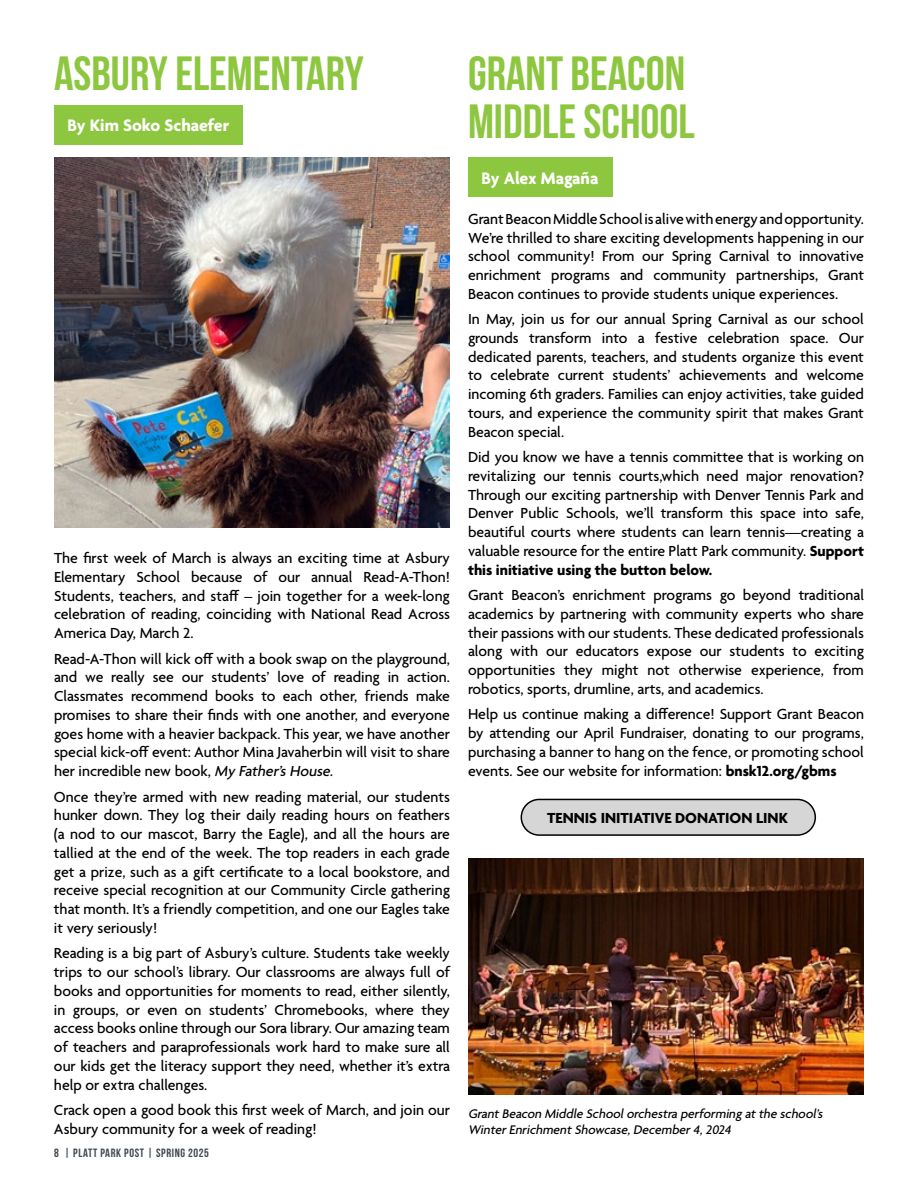
<style>
.page{position:relative;width:918px;height:1188px;background:#fff}
.page>*{position:absolute;margin:0;border:0;box-sizing:border-box;transform-origin:0 0}
.t1{font:700 48px/48px "Bebas Neue";color:#8dc63f}
.t2{font:700 18px "Agenda";color:#fff}
.t3{font:500 15.75px/18.8px "Agenda";color:#000;text-align:justify}
.t4{font:700 15.75px "Agenda";color:#000}
.t5{font:italic 500 13.5px/16.2px "Agenda";color:#000}
.t6{font:12px "Bebas Neue";letter-spacing:.05em;color:#3e484f}
.s1{font-style:italic}
.s2{font-weight:700}
</style>
<div class="page">
<div style="left:54px;top:105px;width:189px;height:40px;background:#8dc63f"></div>
<div style="left:468px;top:157px;width:144px;height:40px;background:#8dc63f"></div>
<img style="left:54px;top:158px;width:396px;height:370px">
<img style="left:468px;top:859px;width:396px;height:236px">
<div style="left:521px;top:799px;width:294px;height:36px;background:#d6d6d6;border-radius:18px"></div>
<div style="left:521px;top:799px;width:295px;height:37px;border:2px solid #000101;border-radius:18px"></div>
<h1 class="t1" style="left:54px;top:49px;width:311px">ASBURY ELEMENTARY</h1>
<h1 class="t1" style="left:468px;top:49px;width:228px">GRANT BEACON<br>MIDDLE SCHOOL</h1>
<p class="t2" style="left:68px;top:116px;width:163px">By Kim Soko Schaefer</p>
<p class="t3" style="left:54px;top:550px;width:398px">The first week of March is always an exciting time at Asbury Elementary School because of our annual Read-A-Thon!<br>Students, teachers, and staff – join together for a week-long celebration of reading, coinciding with National Read Across America Day, March 2.</p>
<p class="t3" style="left:54px;top:650px;width:398px">Read-A-Thon will kick off with a book swap on the playground, and we really see our students’ love of reading in action.<br>Classmates recommend books to each other, friends make promises to share their finds with one another, and everyone goes home with a heavier backpack. This year, we have another special kick-off event: Author Mina Javaherbin will visit to share her incredible new book, <span class="s1">My Father’sHouse.</span></p>
<p class="t3" style="left:54px;top:788px;width:398px">Once they’re armed with new reading material, our students hunker down. They log their daily reading hours on feathers (a nod to our mascot, Barry the Eagle), and all the hours are tallied at the end of the week. The top readers in each grade get a prize, such as a gift certificate to a local bookstore, and receive special recognition at our Community Circle gathering that month. It’s a friendly competition, and one our Eagles take it very seriously!</p>
<p class="t3" style="left:54px;top:945px;width:398px">Reading is a big part of Asbury’s culture. Students take weekly trips to our school’s library. Our classrooms are always full of books and opportunities for moments to read, either silently, in groups, or even on students’ Chromebooks, where they access books online through our Sora library. Our amazing team of teachers and paraprofessionals work hard to make sure all our kids get the literacy support they need, whether it’s extra help or extra challenges.</p>
<p class="t3" style="left:54px;top:1102px;width:398px">Crack open a good book this first week of March, and join our<br>Asbury community for a week of reading!</p>
<p class="t6" style="left:54px;top:1146px;width:157px">8 | PLATT PARK POST | SPRING 2025</p>
<p class="t2" style="left:482px;top:168px;width:119px">By Alex Magaña</p>
<p class="t3" style="left:468px;top:210px;width:398px">Grant Beacon Middle School is alive with energy and opportunity.<br>We’re thrilled to share exciting developments happening in our school community! From our Spring Carnival to innovative enrichment programs and community partnerships, Grant Beacon continues to provide students unique experiences.</p>
<p class="t3" style="left:468px;top:311px;width:398px">In May, join us for our annual Spring Carnival as our school grounds transform into a festive celebration space. Our dedicated parents, teachers, and students organize this event to celebrate current students’ achievements and welcome incoming 6th graders. Families can enjoy activities, take guided tours, and experience the community spirit that makes Grant Beacon special.</p>
<p class="t3" style="left:468px;top:449px;width:398px">Did you know we have a tennis committee that is working on revitalizing our tennis courts,which need major renovation?<br>Through our exciting partnership with Denver Tennis Park and Denver Public Schools, we’ll transform this space into safe, beautiful courts where students can learn tennis—creating a valuable resource for the entire Platt Park community. <span class="s2">Support this initiative using the button below.</span></p>
<p class="t3" style="left:468px;top:587px;width:398px">Grant Beacon’s enrichment programs go beyond traditional academics by partnering with community experts who share their passions with our students. These dedicated professionals along with our educators expose our students to exciting opportunities they might not otherwise experience, from robotics, sports, drumline, arts, and academics.</p>
<p class="t3" style="left:468px;top:706px;width:398px">Help us continue making a difference! Support Grant Beacon by attending our April Fundraiser, donating to our programs, purchasing a banner to hang on the fence, or promoting school events. See our website for information: <span class="s2">bnsk12.org/gbms</span></p>
<p class="t4" style="left:547px;top:809px;width:242px">TENNIS INITIATIVE DONATION LINK</p>
<p class="t5" style="left:468px;top:1106px;width:359px">GrantBeacon Middle Schoolorchestra performing atthe school’s<br>WinterEnrichmentShowcase,December4,2024</p>
</div>
